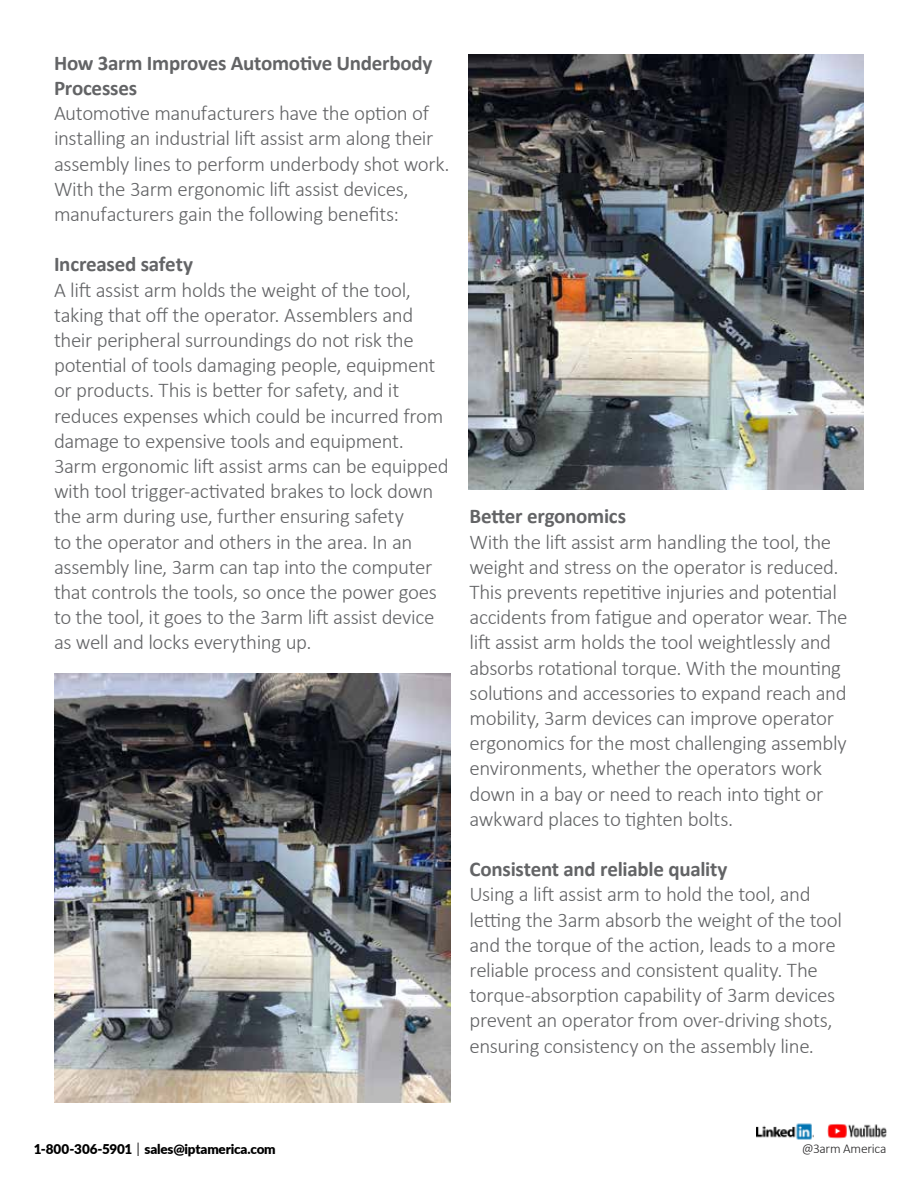
<style>
.page{position:relative;width:918px;height:1188px;background:#fff}
.page>*{position:absolute;margin:0;border:0;box-sizing:border-box;transform-origin:0 0}
.t1{font:300 21px/25.2px "Calibri";letter-spacing:-.02em;color:#636466}
.t2{font:700 21px/25.2px "Calibri";letter-spacing:-.01em;color:#636466}
.t3{font:900 13.5px "Lato";letter-spacing:-.015em;color:#000}
.t4{font:300 13.5px "Calibri";letter-spacing:-.02em;color:#292829}
.s1{font-size:18.15px}
</style>
<div class="page">
<img style="left:757px;top:1123px;width:56px;height:17px">
<img style="left:827px;top:1123px;width:60px;height:16px">
<img style="left:468px;top:54px;width:396px;height:436px">
<img style="left:54px;top:674px;width:397px;height:429px">
<p class="t2" style="left:54px;top:50px;width:380px">How 3arm Improves Automotive Underbody<br>Processes</p>
<p class="t1" style="left:54px;top:100px;width:397px">Automotive manufacturers have the option of installing an industrial lift assist arm along their assembly lines to perform underbody shot work.<br>With the 3arm ergonomic lift assist devices, manufacturers gain the following benefits:</p>
<p class="t2" style="left:54px;top:252px;width:141px">Increased safety</p>
<p class="t1" style="left:54px;top:277px;width:396px">A lift assist arm holds the weight of the tool, taking that off the operator. Assemblers and their peripheral surroundings do not risk the potential of tools damaging people, equipment or products. This is better for safety, and it reduces expenses which could be incurred from damage to expensive tools and equipment.<br>3arm ergonomic lift assist arms can be equipped with tool trigger-activated brakes to lock down the arm during use, further ensuring safety<br>to the operator and others in the area. In an assembly line, 3arm can tap into the computer that controls the tools, so once the power goes to the tool, it goes to the 3arm lift assist device as well and locks everything up.</p>
<p class="t2" style="left:470px;top:504px;width:158px">Better ergonomics</p>
<p class="t1" style="left:470px;top:529px;width:380px">With the lift assist arm handling the tool, the weight and stress on the operator is reduced.<br>This prevents repetitive injuries and potential accidents from fatigue and operator wear. The lift assist arm holds the tool weightlessly and absorbs rotational torque. With the mounting solutions and accessories to expand reach and mobility, 3arm devices can improve operator ergonomics for the most challenging assembly environments, whether the operators work down in a bay or need to reach into tight or awkward places to tighten bolts.</p>
<p class="t2" style="left:470px;top:856px;width:260px">Consistent and reliable quality</p>
<p class="t1" style="left:470px;top:882px;width:374px">Using a lift assist arm to hold the tool, and letting the 3arm absorb the weight of the tool and the torque of the action, leads to a more reliable process and consistent quality. The torque-absorption capability of 3arm devices prevent an operator from over-driving shots, ensuring consistency on the assembly line.</p>
<p class="t3" style="left:34px;top:1139px;width:244px">1-800-306-5901 <span class="s1">I</span> sales@iptamerica.com</p>
<p class="t4" style="left:802px;top:1140px;width:86px">@3arm America</p>
</div>
